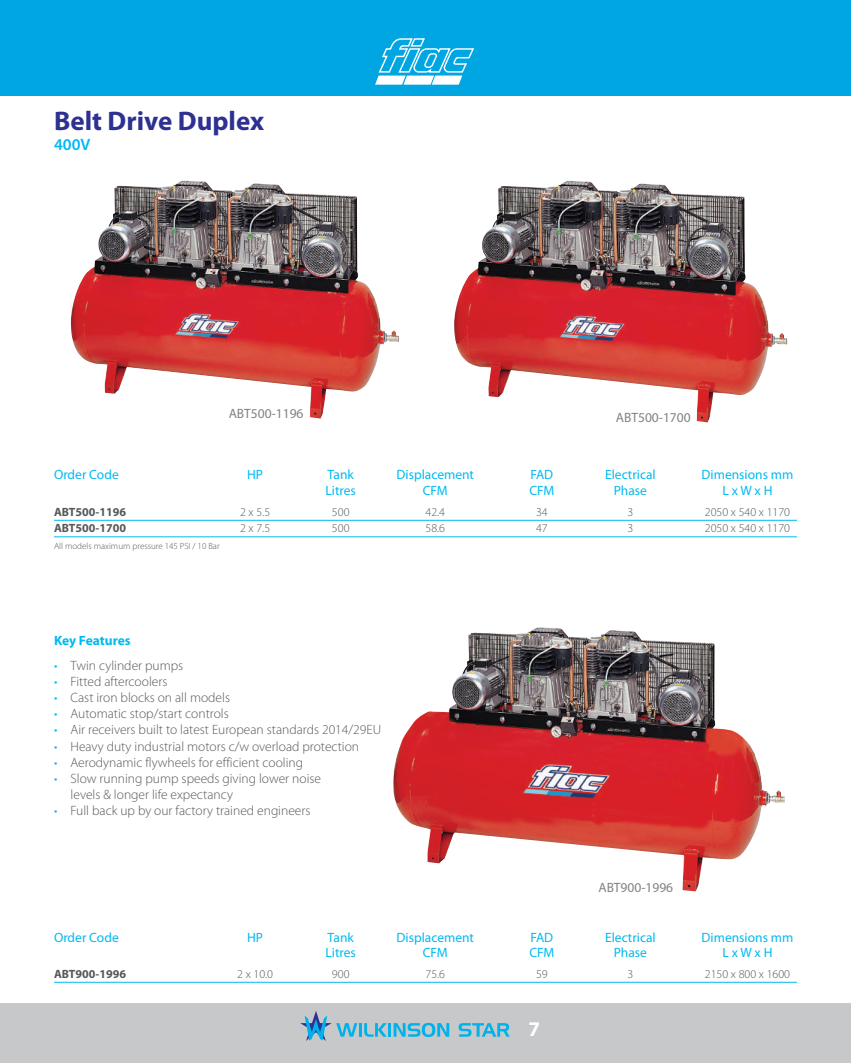
<style>
.page{position:relative;width:851px;height:1063px;background:#fff}
.page>*{position:absolute;margin:0;border:0;box-sizing:border-box;transform-origin:0 0}
.t1{font:700 27px "Myriad Pro";color:#2e3092}
.t2{font:700 21px "Myriad Pro";color:#fff}
.t3{font:600 16.5px "Myriad Pro";color:#00baf1}
.t4{font:300 13.5px/16.2px "Myriad Pro";color:#57585a}
.t5{font:13.5px "Myriad Pro";color:#00baf1}
.t6{font:13.5px "Myriad Pro";color:#808285}
.t7{font:700 13.5px "Myriad Pro";letter-spacing:-.005em;color:#00baf1}
.t8{font:300 12px "Myriad Pro";color:#57585a}
.t9{font:700 12px "Myriad Pro";color:#57585a}
.t10{font:300 9px "Myriad Pro";color:#57585a}
.s1{color:#00baf1}
</style>
<div class="page">
<div style="left:0;top:1003px;width:850px;height:60px;background:#c7c8ca"></div>
<hr style="left:358px;top:1023px;width:3px;height:14px;background:#00b2eb">
<svg style="left:364px;top:1023px;width:23px;height:14px"></svg>
<hr style="left:388px;top:1023px;width:3px;height:14px;background:#00b2eb">
<svg style="left:393px;top:1023px;width:56px;height:14px"></svg>
<svg style="left:458px;top:1023px;width:51px;height:14px"></svg>
<svg style="left:300px;top:1011px;width:57px;height:30px"></svg>
<div style="left:0;top:0;width:850px;height:96px;background:#00a6e2"></div>
<svg style="left:375px;top:38px;width:99px;height:47px"></svg>
<hr style="left:54px;top:520px;width:742px;height:1px;background:#00baf1">
<hr style="left:54px;top:536px;width:742px;height:1px;background:#00baf1">
<img style="left:454px;top:181px;width:333px;height:241px">
<img style="left:70px;top:181px;width:329px;height:238px">
<hr style="left:54px;top:982px;width:742px;height:1px;background:#00baf1">
<img style="left:393px;top:627px;width:391px;height:264px">
<h1 class="t1" style="left:54px;top:106px;width:211px">Belt Drive Duplex</h1>
<p class="t3" style="left:54px;top:134px;width:38px">400V</p>
<p class="t6" style="left:229px;top:405px;width:76px">ABT500-1196</p>
<p class="t6" style="left:615px;top:409px;width:76px">ABT500-1700</p>
<p class="t5" style="left:54px;top:466px;width:66px">Order Code</p>
<p class="t5" style="left:247px;top:466px;width:17px">HP</p>
<p class="t5" style="left:327px;top:466px;width:28px">Tank</p>
<p class="t5" style="left:396px;top:466px;width:79px">Displacement</p>
<p class="t5" style="left:530px;top:466px;width:24px">FAD</p>
<p class="t5" style="left:605px;top:466px;width:52px">Electrical</p>
<p class="t5" style="left:701px;top:466px;width:93px">Dimensions mm</p>
<p class="t5" style="left:325px;top:482px;width:32px">Litres</p>
<p class="t5" style="left:422px;top:482px;width:27px">CFM</p>
<p class="t5" style="left:529px;top:482px;width:27px">CFM</p>
<p class="t5" style="left:613px;top:482px;width:35px">Phase</p>
<p class="t5" style="left:722px;top:482px;width:52px">L x W x H</p>
<p class="t9" style="left:54px;top:505px;width:73px">ABT500-1196</p>
<p class="t8" style="left:240px;top:505px;width:32px">2 x 5.5</p>
<p class="t8" style="left:332px;top:505px;width:19px">500</p>
<p class="t8" style="left:425px;top:505px;width:21px">42.4</p>
<p class="t8" style="left:536px;top:505px;width:13px">34</p>
<p class="t8" style="left:627px;top:505px;width:7px">3</p>
<p class="t8" style="left:704px;top:505px;width:87px">2050 x 540 x 1170</p>
<p class="t9" style="left:54px;top:521px;width:73px">ABT500-1700</p>
<p class="t8" style="left:240px;top:522px;width:32px">2 x 7.5</p>
<p class="t8" style="left:332px;top:522px;width:19px">500</p>
<p class="t8" style="left:425px;top:522px;width:21px">58.6</p>
<p class="t8" style="left:536px;top:522px;width:13px">47</p>
<p class="t8" style="left:627px;top:522px;width:7px">3</p>
<p class="t8" style="left:704px;top:522px;width:87px">2050 x 540 x 1170</p>
<p class="t10" style="left:54px;top:541px;width:167px">All models maximum pressure 145 PSI / 10 Bar</p>
<p class="t7" style="left:54px;top:633px;width:78px">Key Features</p>
<p class="t4" style="left:54px;top:657px;width:131px"><span class="s1">•</span> Twin cylinder pumps</p>
<p class="t4" style="left:54px;top:673px;width:115px"><span class="s1">•</span> Fitted aftercoolers</p>
<p class="t4" style="left:54px;top:690px;width:177px"><span class="s1">•</span> Cast iron blocks on all models</p>
<p class="t4" style="left:54px;top:706px;width:176px"><span class="s1">•</span> Automatic stop/start controls</p>
<p class="t4" style="left:54px;top:722px;width:328px"><span class="s1">•</span> Air receivers built to latest European standards 2014/29EU</p>
<p class="t4" style="left:54px;top:738px;width:306px"><span class="s1">•</span> Heavy duty industrial motors c/w overload protection</p>
<p class="t4" style="left:54px;top:754px;width:251px"><span class="s1">•</span> Aerodynamic flywheels for efficient cooling</p>
<p class="t4" style="left:70px;top:771px;width:252px;text-indent:-16px"><span class="s1">•</span> Slow running pump speeds giving lower noise levels &amp; longer life expectancy</p>
<p class="t4" style="left:54px;top:803px;width:258px"><span class="s1">•</span> Full back up by our factory trained engineers</p>
<p class="t6" style="left:598px;top:879px;width:76px">ABT900-1996</p>
<p class="t5" style="left:54px;top:929px;width:66px">Order Code</p>
<p class="t5" style="left:247px;top:929px;width:17px">HP</p>
<p class="t5" style="left:327px;top:929px;width:28px">Tank</p>
<p class="t5" style="left:396px;top:929px;width:79px">Displacement</p>
<p class="t5" style="left:530px;top:929px;width:24px">FAD</p>
<p class="t5" style="left:605px;top:929px;width:52px">Electrical</p>
<p class="t5" style="left:701px;top:929px;width:93px">Dimensions mm</p>
<p class="t5" style="left:325px;top:944px;width:32px">Litres</p>
<p class="t5" style="left:422px;top:944px;width:27px">CFM</p>
<p class="t5" style="left:529px;top:944px;width:27px">CFM</p>
<p class="t5" style="left:613px;top:944px;width:35px">Phase</p>
<p class="t5" style="left:722px;top:944px;width:52px">L x W x H</p>
<p class="t9" style="left:54px;top:967px;width:73px">ABT900-1996</p>
<p class="t8" style="left:237px;top:967px;width:37px">2 x 10.0</p>
<p class="t8" style="left:332px;top:967px;width:19px">900</p>
<p class="t8" style="left:425px;top:967px;width:21px">75.6</p>
<p class="t8" style="left:536px;top:967px;width:13px">59</p>
<p class="t8" style="left:627px;top:967px;width:7px">3</p>
<p class="t8" style="left:704px;top:967px;width:87px">2150 x 800 x 1600</p>
<h2 class="t2" style="left:528px;top:1016px;width:13px">7</h2>
</div>
